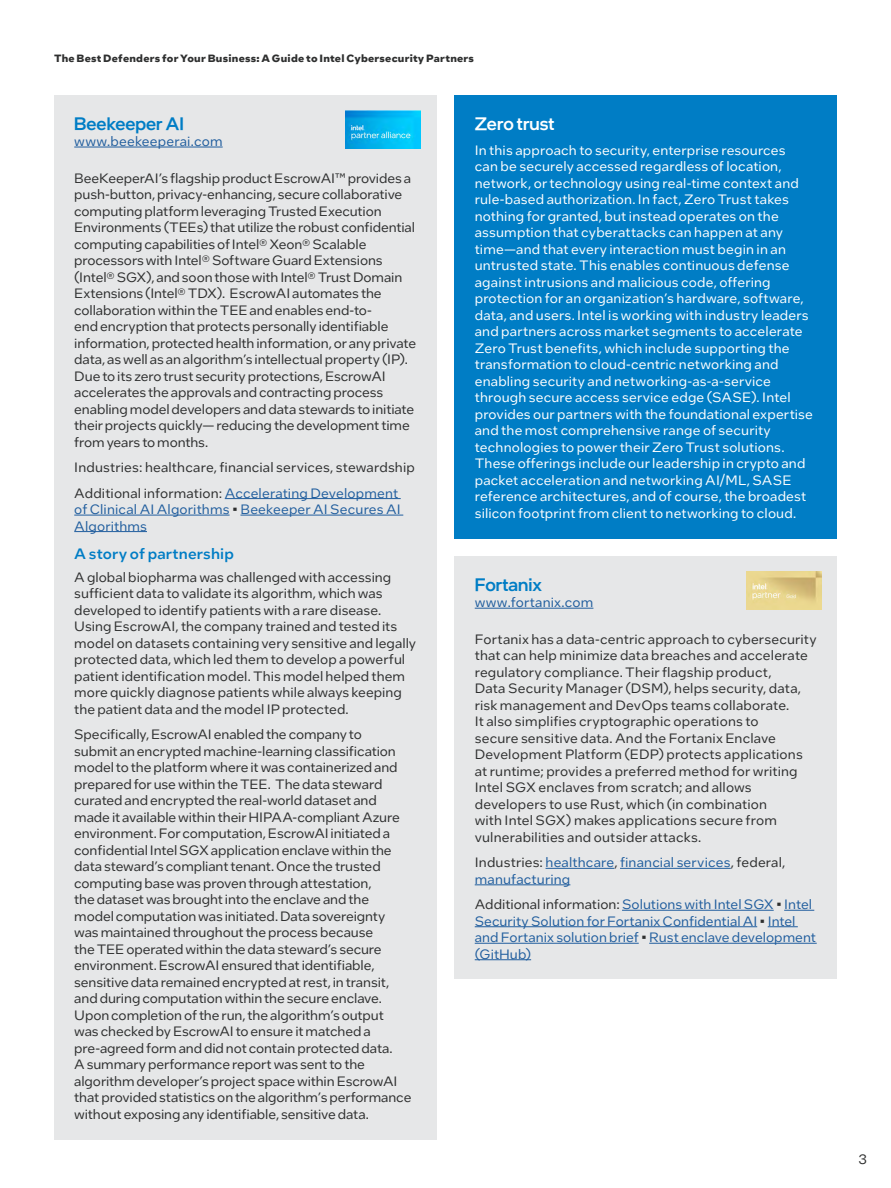
<style>
.page{position:relative;width:891px;height:1188px;background:#fff}
.page>*{position:absolute;margin:0;border:0;box-sizing:border-box;transform-origin:0 0}
.CopyHeaderBox{font:500 18px "Intel One Display";letter-spacing:.005em;color:#007dc5}
.CopyHeaderBlue{font:500 18px "Intel One Display";color:#fff}
.Mini_Header{font:500 15px "Intel One Text";letter-spacing:.01em;color:#007dc5}
.MainCopy___Caption{font:13.5px/16.5px "Intel One Text";letter-spacing:-.005em;color:#2e2f2f}
.MainCopy___Caption-2{font:13.5px/16.5px "Intel One Text";letter-spacing:.015em;color:#fff}
.MainCopy___Caption-3{font:13.5px/16.5px "Intel One Text";letter-spacing:.005em;color:#215e9e}
.MainCopy___Caption-4{font:13.5px "Intel One Text";letter-spacing:.015em;color:#2e2f2f}
.Website{font:13.5px "Intel One Text";letter-spacing:.015em;color:#215e9e}
.t1{font:700 10.5px "Intel One Text";letter-spacing:.02em;color:#2e2f2f}
.s1{color:#2e2f2f}
</style>
<div class="page">
<div style="left:454px;top:95px;width:383px;height:443px;background:#007dc5"></div>
<div style="left:54px;top:95px;width:382px;height:1044px;background:#e6e7e8"></div>
<hr style="left:74px;top:147px;width:149px;height:1px;background:#215e9e">
<hr style="left:225px;top:498px;width:176px;height:1px;background:#215e9e">
<hr style="left:74px;top:515px;width:156px;height:1px;background:#215e9e">
<hr style="left:240px;top:515px;width:163px;height:1px;background:#215e9e">
<hr style="left:74px;top:531px;width:73px;height:1px;background:#215e9e">
<img style="left:346px;top:111px;width:75px;height:37px">
<div style="left:455px;top:556px;width:382px;height:423px;background:#e6e7e8"></div>
<hr style="left:475px;top:608px;width:118px;height:1px;background:#215e9e">
<hr style="left:546px;top:868px;width:68px;height:1px;background:#215e9e">
<hr style="left:620px;top:868px;width:111px;height:1px;background:#215e9e">
<hr style="left:475px;top:885px;width:95px;height:1px;background:#215e9e">
<hr style="left:622px;top:910px;width:152px;height:1px;background:#215e9e">
<hr style="left:784px;top:910px;width:30px;height:1px;background:#215e9e">
<hr style="left:475px;top:926px;width:282px;height:1px;background:#215e9e">
<hr style="left:768px;top:926px;width:30px;height:1px;background:#215e9e">
<hr style="left:475px;top:943px;width:164px;height:1px;background:#215e9e">
<hr style="left:649px;top:943px;width:168px;height:1px;background:#215e9e">
<hr style="left:475px;top:959px;width:56px;height:1px;background:#215e9e">
<img style="left:746px;top:572px;width:75px;height:37px">
<p class="t1" style="left:54px;top:51px;width:422px">The Best Defenders for Your Business: A Guide to Intel Cybersecurity Partners</p>
<p class="CopyHeaderBox" style="left:74px;top:112px;width:111px">Beekeeper AI</p>
<p class="Website" style="left:74px;top:132px;width:150px">www.beekeeperai.com</p>
<p class="MainCopy___Caption" style="left:74px;top:169px;width:344px">BeeKeeperAI’s flagship product EscrowAI™ provides a push-button, privacy-enhancing, secure collaborative computing platform leveraging Trusted Execution Environments (TEEs) that utilize the robust confidential computing capabilities of Intel® Xeon® Scalable processors with Intel® Software Guard Extensions (Intel® SGX), and soon those with Intel® Trust Domain Extensions (Intel® TDX). EscrowAI automates the collaboration within the TEE and enables end-to-<br>end encryption that protects personally identifiable information, protected health information, or any private data, as well as an algorithm’s intellectual property (IP).<br>Due to its zero trust security protections, EscrowAI accelerates the approvals and contracting process enabling model developers and data stewards to initiate their projects quickly— reducing the development time from years to months.</p>
<p class="MainCopy___Caption-4" style="left:74px;top:459px;width:342px">Industries: healthcare, financial services, stewardship</p>
<p class="MainCopy___Caption-3" style="left:74px;top:484px;width:328px"><span class="s1">Additional information:</span> Accelerating Development of Clinical AI Algorithms <span class="s1">•</span> Beekeeper AI Secures AI<br>Algorithms</p>
<p class="Mini_Header" style="left:74px;top:543px;width:161px">A story of partnership</p>
<p class="MainCopy___Caption" style="left:74px;top:568px;width:343px">A global biopharma was challenged with accessing sufficient data to validate its algorithm, which was developed to identify patients with a rare disease.<br>Using EscrowAI, the company trained and tested its model on datasets containing very sensitive and legally protected data, which led them to develop a powerful patient identification model. This model helped them more quickly diagnose patients while always keeping the patient data and the model IP protected.</p>
<p class="MainCopy___Caption" style="left:74px;top:726px;width:339px">Specifically, EscrowAI enabled the company to<br>submit an encrypted machine-learning classification model to the platform where it was containerized and prepared for use within the TEE. The data steward curated and encrypted the real-world dataset and made it available within their HIPAA-compliant Azure environment. For computation, EscrowAI initiated a confidential Intel SGX application enclave within the data steward’s compliant tenant. Once the trusted computing base was proven through attestation,<br>the dataset was brought into the enclave and the model computation was initiated. Data sovereignty was maintained throughout the process because<br>the TEE operated within the data steward’s secure environment. EscrowAI ensured that identifiable, sensitive data remained encrypted at rest, in transit, and during computation within the secure enclave.<br>Upon completion of the run, the algorithm’s output was checked by EscrowAI to ensure it matched a pre-agreed form and did not contain protected data.<br>A summary performance report was sent to the algorithm developer’s project space within EscrowAI that provided statistics on the algorithm’s performance without exposing any identifiable, sensitive data.</p>
<p class="CopyHeaderBlue" style="left:475px;top:112px;width:81px">Zero trust</p>
<p class="MainCopy___Caption-2" style="left:475px;top:141px;width:340px">In this approach to security, enterprise resources<br>can be securely accessed regardless of location, network, or technology using real-time context and rule-based authorization. In fact, Zero Trust takes nothing for granted, but instead operates on the assumption that cyberattacks can happen at any time—and that every interaction must begin in an untrusted state. This enables continuous defense against intrusions and malicious code, offering protection for an organization’s hardware, software, data, and users. Intel is working with industry leaders and partners across market segments to accelerate Zero Trust benefits, which include supporting the transformation to cloud-centric networking and enabling security and networking-as-a-service through secure access service edge (SASE). Intel provides our partners with the foundational expertise and the most comprehensive range of security technologies to power their Zero Trust solutions.<br>These offerings include our leadership in crypto and packet acceleration and networking AI/ML, SASE reference architectures, and of course, the broadest silicon footprint from client to networking to cloud.</p>
<p class="CopyHeaderBox" style="left:475px;top:573px;width:69px">Fortanix</p>
<p class="Website" style="left:475px;top:594px;width:120px">www.fortanix.com</p>
<p class="MainCopy___Caption" style="left:475px;top:630px;width:344px">Fortanix has a data-centric approach to cybersecurity that can help minimize data breaches and accelerate regulatory compliance. Their flagship product,<br>Data Security Manager (DSM), helps security, data, risk management and DevOps teams collaborate.<br>It also simplifies cryptographic operations to<br>secure sensitive data. And the Fortanix Enclave Development Platform (EDP) protects applications at runtime; provides a preferred method for writing Intel SGX enclaves from scratch; and allows developers to use Rust, which (in combination<br>with Intel SGX) makes applications secure from vulnerabilities and outsider attacks.</p>
<p class="MainCopy___Caption-3" style="left:475px;top:854px;width:312px"><span class="s1">Industries:</span> healthcare<span class="s1">,</span> f nancial services<span class="s1">, federal, </span>manufacturing</p>
<p class="MainCopy___Caption-3" style="left:475px;top:896px;width:343px"><span class="s1">Additional information:</span> Solutions with Intel SGX <span class="s1">•</span> Intel Security Solution for Fortanix Confidential AI <span class="s1">•</span> Intel and Fortanix solution brief <span class="s1">•</span> Rust enclave development (GitHub)</p>
<p class="MainCopy___Caption" style="left:858px;top:1150px;width:10px">3</p>
</div>
